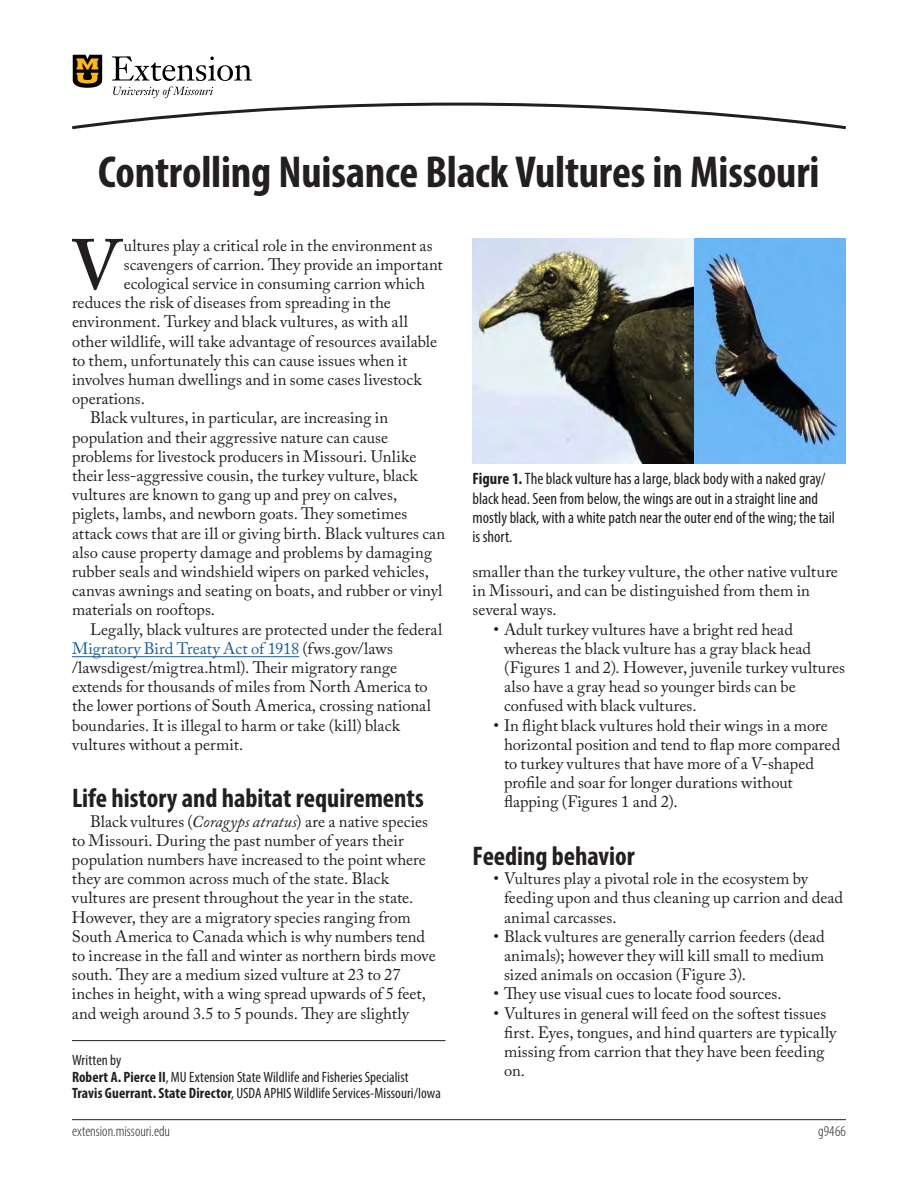
<style>
.page{position:relative;width:918px;height:1188px;background:#fff}
.page>*{position:absolute;margin:0;border:0;box-sizing:border-box;transform-origin:0 0}
.Drop_cap_3_lines{font:600 70.5px "Adobe Caslon Pro";color:#231f20}
.H1_pub_title{font:700 condensed 45px "Myriad Pro";letter-spacing:-.005em;color:#231f20}
.t1{font:700 condensed 27px "Myriad Pro";color:#231f20}
.Text{font:16.5px/19.2px "Adobe Caslon Pro";letter-spacing:.005em;color:#231f20}
.Drop_cap_3_lines-2{font:16.5px "Adobe Caslon Pro";letter-spacing:.005em;color:#231f20}
.t2{font:condensed 16.5px/19.2px "Myriad Pro";color:#231f20}
.Author{font:condensed 15px "Myriad Pro";letter-spacing:.005em;color:#231f20}
.t3{font:300 condensed 15px "Myriad Pro";color:#231f20}
.Lead-in{font:condensed 15px "Myriad Pro";color:#231f20}
.s1{color:#175d9e}
.s2{font-style:italic}
.s3{font-weight:700}
</style>
<div class="page">
<hr style="left:72px;top:1119px;width:774px;height:1px;background:#231f20">
<svg style="left:72px;top:54px;width:774px;height:76px"></svg>
<hr style="left:72px;top:656px;width:227px;height:1px;background:#175d9e">
<hr style="left:72px;top:1040px;width:374px;height:1px;background:#231f20">
<img style="left:472px;top:238px;width:223px;height:225px">
<img style="left:695px;top:238px;width:151px;height:225px">
<p class="H1_pub_title" style="left:98px;top:144px;width:723px">Controlling Nuisance Black Vultures in Missouri</p>
<p class="Drop_cap_3_lines" style="left:71px;top:223px;width:52px">V</p>
<p class="Drop_cap_3_lines-2" style="left:124px;top:235px;width:310px">ultures play a critical role in the environment as</p>
<p class="Drop_cap_3_lines-2" style="left:124px;top:254px;width:321px">scavengers of carrion. They provide an important</p>
<p class="Drop_cap_3_lines-2" style="left:124px;top:274px;width:303px">ecological service in consuming carrion which</p>
<p class="Drop_cap_3_lines-2" style="left:72px;top:293px;width:320px">reduces the risk of diseases from spreading in the</p>
<p class="Drop_cap_3_lines-2" style="left:72px;top:312px;width:338px">environment. Turkey and black vultures, as with all</p>
<p class="Drop_cap_3_lines-2" style="left:72px;top:331px;width:367px">other wildlife, will take advantage of resources available</p>
<p class="Drop_cap_3_lines-2" style="left:72px;top:350px;width:337px">to them, unfortunately this can cause issues when it</p>
<p class="Drop_cap_3_lines-2" style="left:72px;top:370px;width:351px">involves human dwellings and in some cases livestock</p>
<p class="Drop_cap_3_lines-2" style="left:72px;top:389px;width:75px">operations.</p>
<p class="Text" style="left:72px;top:408px;width:375px;text-indent:18px">Black vultures, in particular, are increasing in population and their aggressive nature can cause problems for livestock producers in Missouri. Unlike their less-aggressive cousin, the turkey vulture, black vultures are known to gang up and prey on calves, piglets, lambs, and newborn goats. They sometimes attack cows that are ill or giving birth. Black vultures can also cause property damage and problems by damaging rubber seals and windshield wipers on parked vehicles, canvas awnings and seating on boats, and rubber or vinyl materials on rooftops.</p>
<p class="Text" style="left:72px;top:619px;width:372px;text-indent:18px">Legally, black vultures are protected under the federal <span class="s1">Migratory Bird Treaty Act of 1918</span> (fws.gov/laws /lawsdigest/migtrea.html). Their migratory range extends for thousands of miles from North America to the lower portions of South America, crossing national boundaries. It is illegal to harm or take (kill) black vultures without a permit.</p>
<h2 class="t1" style="left:72px;top:781px;width:353px">Life history and habitat requirements</h2>
<p class="Text" style="left:72px;top:811px;width:365px;text-indent:18px">Black vultures (<span class="s2">Coragyps atratus</span>) are a native species to Missouri. During the past number of years their population numbers have increased to the point where they are common across much of the state. Black vultures are present throughout the year in the state.<br>However, they are a migratory species ranging from South America to Canada which is why numbers tend to increase in the fall and winter as northern birds move south. They are a medium sized vulture at 23 to 27 inches in height, with a wing spread upwards of 5 feet, and weigh around 3.5 to 5 pounds. They are slightly</p>
<p class="Lead-in" style="left:72px;top:1051px;width:51px">Written by</p>
<p class="Author" style="left:72px;top:1067px;width:338px"><span class="s3">Robert A. Pierce II</span>, MU Extension State Wildlife and Fisheries Specialist</p>
<p class="Author" style="left:72px;top:1084px;width:370px"><span class="s3">Travis Guerrant. State Director</span>, USDA APHIS Wildlife Services-Missouri/Iowa</p>
<p class="t2" style="left:472px;top:469px;width:364px"><span class="s3">Figure 1.</span> The black vulture has a large, black body with a naked gray/ black head. Seen from below, the wings are out in a straight line and mostly black, with a white patch near the outer end of the wing; the tail is short.</p>
<p class="Text" style="left:473px;top:562px;width:367px">smaller than the turkey vulture, the other native vulture in Missouri, and can be distinguished from them in several ways.</p>
<p class="Text" style="left:504px;top:619px;width:343px;text-indent:-10px">• Adult turkey vultures have a bright red head whereas the black vulture has a gray black head (Figures 1 and 2). However, juvenile turkey vultures also have a gray head so younger birds can be confused with black vultures.</p>
<p class="Text" style="left:504px;top:715px;width:338px;text-indent:-10px">• In flight black vultures hold their wings in a more horizontal position and tend to flap more compared to turkey vultures that have more of a V-shaped profile and soar for longer durations without flapping (Figures 1 and 2).</p>
<h2 class="t1" style="left:472px;top:839px;width:164px">Feeding behavior</h2>
<p class="Text" style="left:504px;top:869px;width:341px;text-indent:-10px">• Vultures play a pivotal role in the ecosystem by feeding upon and thus cleaning up carrion and dead animal carcasses.</p>
<p class="Text" style="left:504px;top:926px;width:322px;text-align:justify;text-indent:-10px">• Black vultures are generally carrion feeders (dead animals); however they will kill small to medium sized animals on occasion (Figure 3).</p>
<p class="Text" style="left:494px;top:984px;width:290px">• They use visual cues to locate food sources.</p>
<p class="Text" style="left:504px;top:1003px;width:334px;text-indent:-10px">• Vultures in general will feed on the softest tissues first. Eyes, tongues, and hind quarters are typically missing from carrion that they have been feeding on.</p>
<p class="t3" style="left:72px;top:1122px;width:100px">extension.missouri.edu</p>
<p class="t3" style="left:818px;top:1122px;width:29px">g9466</p>
</div>
